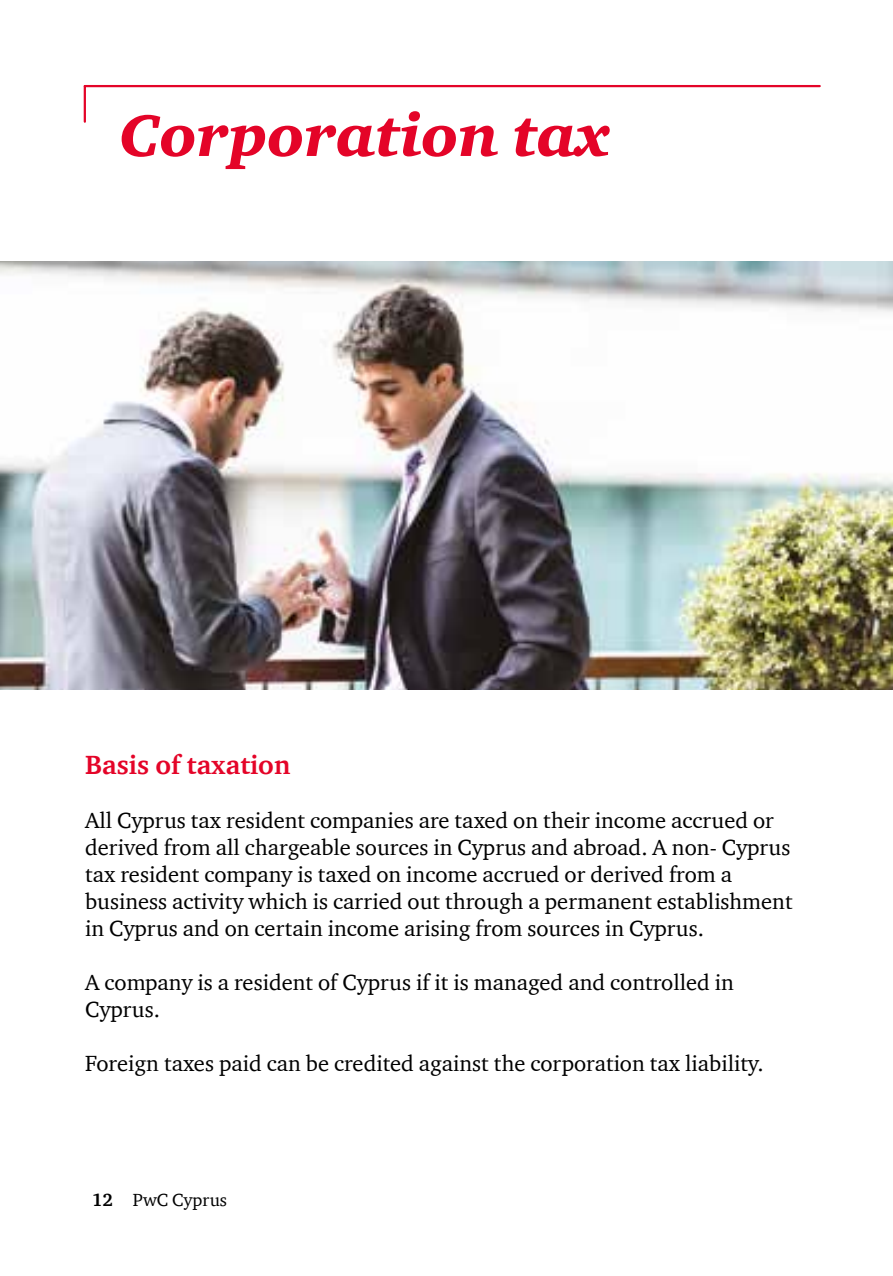
<style>
.page{position:relative;width:893px;height:1276px;background:#fff}
.page>*{position:absolute;margin:0;border:0;box-sizing:border-box;transform-origin:0 0}
.t1{font:italic 900 60px "ITC Charter Com";color:#e40428}
.t2{font:700 27px "ITC Charter Com";color:#e40428}
.t3{font:22.5px/27px "ITC Charter Com";color:#000}
.t4{font:18px "ITC Charter Com";color:#000}
.s1{font-weight:700}
</style>
<div class="page">
<img style="left:0;top:261px;width:893px;height:428px">
<hr style="left:85px;top:85px;width:735px;height:2px;background:#e40428">
<hr style="left:84px;top:86px;width:2px;height:36px;background:#e40428">
<h1 class="t1" style="left:119px;top:99px;width:492px">Corporation tax</h1>
<p class="t2" style="left:85px;top:747px;width:207px">Basis of taxation</p>
<p class="t3" style="left:85px;top:806px;width:709px">All Cyprus tax resident companies are taxed on their income accrued or derived from all chargeable sources in Cyprus and abroad. A non- Cyprus tax resident company is taxed on income accrued or derived from a business activity which is carried out through a permanent establishment in Cyprus and on certain income arising from sources in Cyprus.</p>
<p class="t3" style="left:85px;top:968px;width:650px">A company is a resident of Cyprus if it is managed and controlled in<br>Cyprus.</p>
<p class="t3" style="left:85px;top:1049px;width:680px">Foreign taxes paid can be credited against the corporation tax liability.</p>
<p class="t4" style="left:92px;top:1189px;width:137px"><span class="s1">12</span> PwC Cyprus</p>
</div>
